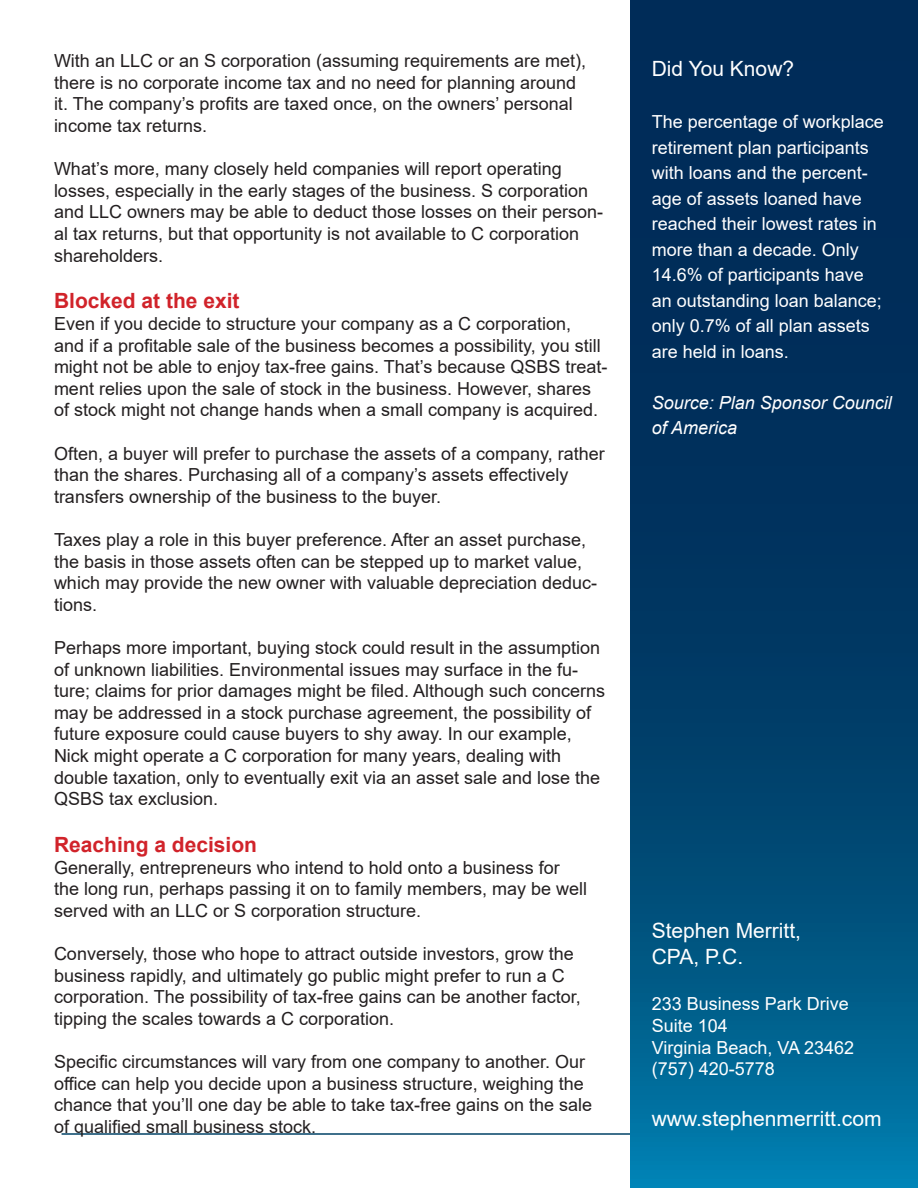
<style>
.page{position:relative;width:918px;height:1188px;background:#fff}
.page>*{position:absolute;margin:0;border:0;box-sizing:border-box;transform-origin:0 0}
.t1{font:21px "Arial";color:#fff}
.t2{font:700 21px "Arial";color:#d1232a}
.t3{font:18px/21.6px "Arial";color:#231f20}
.t4{font:18px/25.5px "Arial";color:#fff}
.t5{font:italic 18px/25.5px "Arial";color:#fff}
</style>
<div class="page">
<hr style="left:62px;top:1133px;width:796px;height:2px;background:#004265">
<svg style="left:630px;top:0;width:288px;height:1188px;background:#00406c"></svg>
<p class="t3" style="left:54px;top:50px;width:534px">With an LLC or an S corporation (assuming requirements are met), there is no corporate income tax and no need for planning around it. The company’s profits are taxed once, on the owners’ personal income tax returns.</p>
<p class="t3" style="left:54px;top:158px;width:551px">What’s more, many closely held companies will report operating losses, especially in the early stages of the business. S corporation and LLC owners may be able to deduct those losses on their person&shy;al tax returns, but that opportunity is not available to C corporation shareholders.</p>
<p class="t2" style="left:54px;top:286px;width:187px">Blocked at the exit</p>
<p class="t3" style="left:54px;top:313px;width:555px">Even if you decide to structure your company as a C corporation,<br>and if a profitable sale of the business becomes a possibility, you still might not be able to enjoy tax-free gains. That’s because QSBS treat&shy;ment relies upon the sale of stock in the business. However, shares of stock might not change hands when a small company is acquired.</p>
<p class="t3" style="left:54px;top:442px;width:552px">Often, a buyer will prefer to purchase the assets of a company, rather than the shares. Purchasing all of a company’s assets effectively transfers ownership of the business to the buyer.</p>
<p class="t3" style="left:54px;top:529px;width:545px">Taxes play a role in this buyer preference. After an asset purchase, the basis in those assets often can be stepped up to market value, which may provide the new owner with valuable depreciation deduc&shy;tions.</p>
<p class="t3" style="left:54px;top:637px;width:553px">Perhaps more important, buying stock could result in the assumption of unknown liabilities. Environmental issues may surface in the fu&shy;ture; claims for prior damages might be filed. Although such concerns may be addressed in a stock purchase agreement, the possibility of future exposure could cause buyers to shy away. In our example, Nick might operate a C corporation for many years, dealing with double taxation, only to eventually exit via an asset sale and lose the QSBS tax exclusion.</p>
<p class="t2" style="left:54px;top:830px;width:205px">Reaching a decision</p>
<p class="t3" style="left:54px;top:856px;width:535px">Generally, entrepreneurs who intend to hold onto a business for the long run, perhaps passing it on to family members, may be well served with an LLC or S corporation structure.</p>
<p class="t3" style="left:54px;top:943px;width:528px">Conversely, those who hope to attract outside investors, grow the business rapidly, and ultimately go public might prefer to run a C corporation. The possibility of tax-free gains can be another factor, tipping the scales towards a C corporation.</p>
<p class="t3" style="left:54px;top:1051px;width:540px">Specific circumstances will vary from one company to another. Our office can help you decide upon a business structure, weighing the chance that you’ll one day be able to take tax-free gains on the sale of qualified small business stock.</p>
<p class="t1" style="left:652px;top:54px;width:144px">Did You Know?</p>
<p class="t4" style="left:652px;top:109px;width:234px">The percentage of workplace retirement plan participants with loans and the percent&shy;age of assets loaned have reached their lowest rates in more than a decade. Only<br>14.6% of participants have an outstanding loan balance; only 0.7% of all plan assets are held in loans.</p>
<p class="t5" style="left:652px;top:390px;width:242px">Source: Plan Sponsor Council of America</p>
<p class="t1" style="left:652px;top:917px;width:151px">Stephen Merritt,</p>
<p class="t1" style="left:652px;top:942px;width:93px">CPA, P.C.</p>
<p class="t4" style="left:652px;top:991px;width:199px">233 Business Park Drive</p>
<p class="t4" style="left:652px;top:1013px;width:78px">Suite 104</p>
<p class="t4" style="left:652px;top:1034px;width:204px">Virginia Beach, VA 23462</p>
<p class="t4" style="left:652px;top:1056px;width:125px">(757) 420-5778</p>
<p class="t1" style="left:652px;top:1104px;width:231px">www.stephenmerritt.com</p>
</div>
